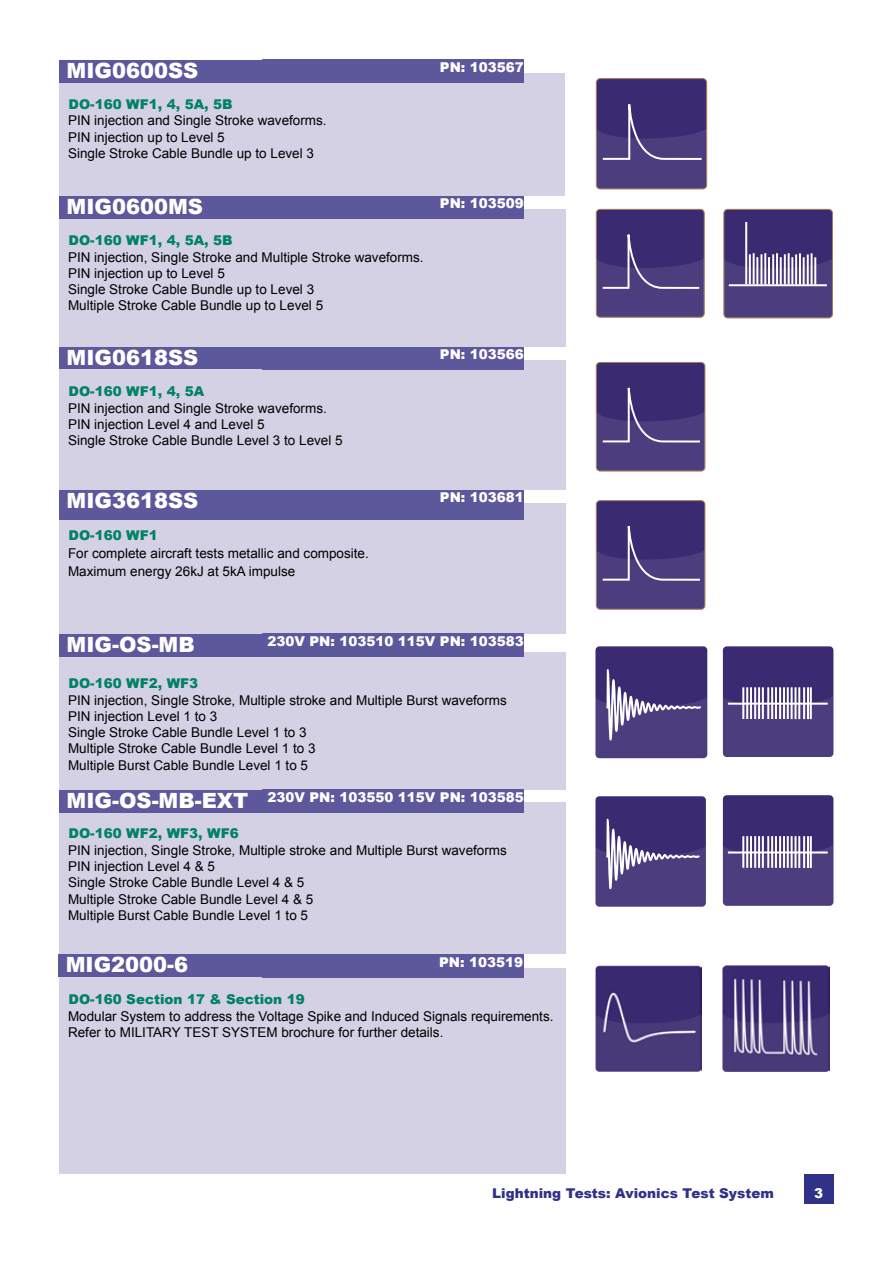
<style>
.page{position:relative;width:893px;height:1263px;background:#fff}
.page>*{position:absolute;margin:0;border:0;box-sizing:border-box;transform-origin:0 0}
.t1{font:900 21px "Arial";color:#fff}
.t2{font:13.5px/16.2px "Arial";color:#000}
.t3{font:900 13.5px "Arial";color:#008265}
.t4{font:900 13.5px "Arial";color:#fff}
.t5{font:900 13.5px "Arial";color:#303188}
.s1{font-size:21px}
</style>
<div class="page">
<div style="left:804px;top:1174px;width:29px;height:29px;background:#303188"></div>
<div style="left:60px;top:504px;width:506px;height:130px;background:#d4d1e4"></div>
<div style="left:60px;top:490px;width:203px;height:30px;background:#5d579c"></div>
<div style="left:263px;top:489px;width:261px;height:31px;background:#5d579c"></div>
<div style="left:60px;top:360px;width:506px;height:129px;background:#d4d1e4"></div>
<div style="left:60px;top:347px;width:203px;height:22px;background:#5d579c"></div>
<div style="left:263px;top:346px;width:261px;height:23px;background:#5d579c"></div>
<div style="left:60px;top:209px;width:506px;height:137px;background:#d4d1e4"></div>
<div style="left:60px;top:196px;width:203px;height:23px;background:#5d579c"></div>
<div style="left:263px;top:196px;width:261px;height:23px;background:#5d579c"></div>
<div style="left:60px;top:73px;width:505px;height:123px;background:#d4d1e4"></div>
<div style="left:60px;top:60px;width:203px;height:23px;background:#5d579c"></div>
<div style="left:263px;top:60px;width:261px;height:23px;background:#5d579c"></div>
<div style="left:724px;top:209px;width:108px;height:109px;background:#392a71;border-radius:4px"></div>
<div style="left:723px;top:209px;width:110px;height:109px;border:1px solid #a97b50;border-radius:4px"></div>
<svg style="left:724px;top:259px;width:108px;height:59px;background:#50427f"></svg>
<hr style="left:729px;top:284px;width:98px;height:2px;background:#fff">
<hr style="left:745px;top:222px;width:2px;height:62px;background:#fff">
<hr style="left:749px;top:254px;width:2px;height:30px;background:#fff">
<hr style="left:753px;top:253px;width:2px;height:31px;background:#fff">
<hr style="left:756px;top:257px;width:2px;height:27px;background:#fff">
<hr style="left:760px;top:254px;width:2px;height:30px;background:#fff">
<hr style="left:764px;top:253px;width:2px;height:31px;background:#fff">
<hr style="left:768px;top:257px;width:2px;height:27px;background:#fff">
<hr style="left:772px;top:254px;width:2px;height:30px;background:#fff">
<hr style="left:776px;top:253px;width:2px;height:31px;background:#fff">
<hr style="left:780px;top:257px;width:2px;height:27px;background:#fff">
<hr style="left:784px;top:254px;width:2px;height:30px;background:#fff">
<hr style="left:788px;top:253px;width:2px;height:31px;background:#fff">
<hr style="left:791px;top:257px;width:2px;height:27px;background:#fff">
<hr style="left:795px;top:254px;width:2px;height:31px;background:#fff">
<hr style="left:799px;top:253px;width:2px;height:32px;background:#fff">
<hr style="left:803px;top:257px;width:2px;height:28px;background:#fff">
<hr style="left:807px;top:254px;width:2px;height:31px;background:#fff">
<hr style="left:811px;top:253px;width:2px;height:32px;background:#fff">
<hr style="left:814px;top:257px;width:2px;height:28px;background:#fff">
<div style="left:596px;top:79px;width:111px;height:110px;background:#392a71;border-radius:4px"></div>
<div style="left:596px;top:78px;width:111px;height:111px;border:1px solid #a97b50;border-radius:4px"></div>
<svg style="left:596px;top:102px;width:110px;height:87px"></svg>
<div style="left:596px;top:362px;width:109px;height:109px;background:#392a71;border-radius:4px"></div>
<div style="left:596px;top:362px;width:109px;height:109px;border:1px solid #a97b50;border-radius:4px"></div>
<svg style="left:596px;top:386px;width:109px;height:85px"></svg>
<div style="left:596px;top:501px;width:109px;height:108px;background:#392a71;border-radius:4px"></div>
<div style="left:596px;top:500px;width:109px;height:110px;border:1px solid #a97b50;border-radius:4px"></div>
<svg style="left:596px;top:524px;width:109px;height:85px"></svg>
<div style="left:595px;top:646px;width:112px;height:112px;background:#392a71;border-radius:4px"></div>
<svg style="left:595px;top:669px;width:112px;height:89px"></svg>
<div style="left:595px;top:796px;width:111px;height:111px;background:#392a71;border-radius:4px"></div>
<svg style="left:595px;top:819px;width:111px;height:88px"></svg>
<div style="left:596px;top:209px;width:108px;height:108px;background:#392a71;border-radius:4px"></div>
<div style="left:596px;top:209px;width:108px;height:109px;border:1px solid #a97b50;border-radius:4px"></div>
<svg style="left:596px;top:233px;width:108px;height:84px"></svg>
<img style="left:595px;top:965px;width:107px;height:107px">
<img style="left:723px;top:965px;width:106px;height:107px">
<div style="left:60px;top:652px;width:506px;height:137px;background:#d4d1e4"></div>
<div style="left:60px;top:634px;width:203px;height:23px;background:#5d579c"></div>
<div style="left:263px;top:634px;width:261px;height:23px;background:#5d579c"></div>
<div style="left:60px;top:802px;width:506px;height:152px;background:#d4d1e4"></div>
<div style="left:60px;top:790px;width:203px;height:23px;background:#5d579c"></div>
<div style="left:263px;top:789px;width:261px;height:24px;background:#5d579c"></div>
<div style="left:60px;top:968px;width:506px;height:206px;background:#d4d1e4"></div>
<div style="left:59px;top:954px;width:203px;height:23px;background:#5d579c"></div>
<div style="left:262px;top:954px;width:261px;height:23px;background:#5d579c"></div>
<div style="left:723px;top:646px;width:110px;height:111px;background:#392a71;border-radius:4px"></div>
<svg style="left:723px;top:696px;width:110px;height:61px;background:#4d3f7f"></svg>
<hr style="left:728px;top:703px;width:100px;height:2px;background:#fff">
<hr style="left:742px;top:687px;width:2px;height:32px;background:#fff">
<hr style="left:746px;top:687px;width:2px;height:32px;background:#fff">
<hr style="left:750px;top:687px;width:2px;height:32px;background:#fff">
<hr style="left:754px;top:687px;width:2px;height:32px;background:#fff">
<hr style="left:758px;top:687px;width:2px;height:32px;background:#fff">
<hr style="left:762px;top:687px;width:2px;height:32px;background:#fff">
<hr style="left:767px;top:687px;width:2px;height:32px;background:#fff">
<hr style="left:771px;top:687px;width:2px;height:32px;background:#fff">
<hr style="left:775px;top:687px;width:2px;height:32px;background:#fff">
<hr style="left:779px;top:687px;width:2px;height:32px;background:#fff">
<hr style="left:783px;top:687px;width:2px;height:32px;background:#fff">
<hr style="left:787px;top:687px;width:2px;height:32px;background:#fff">
<hr style="left:791px;top:687px;width:2px;height:32px;background:#fff">
<hr style="left:794px;top:687px;width:2px;height:32px;background:#fff">
<hr style="left:798px;top:687px;width:2px;height:32px;background:#fff">
<hr style="left:803px;top:687px;width:2px;height:32px;background:#fff">
<hr style="left:807px;top:687px;width:2px;height:32px;background:#fff">
<hr style="left:810px;top:687px;width:2px;height:32px;background:#fff">
<div style="left:723px;top:795px;width:110px;height:111px;background:#392a71;border-radius:4px"></div>
<svg style="left:723px;top:845px;width:110px;height:60px;background:#4e407f"></svg>
<hr style="left:728px;top:851px;width:100px;height:2px;background:#fff">
<hr style="left:742px;top:836px;width:2px;height:32px;background:#fff">
<hr style="left:746px;top:836px;width:2px;height:32px;background:#fff">
<hr style="left:750px;top:836px;width:2px;height:32px;background:#fff">
<hr style="left:754px;top:836px;width:2px;height:32px;background:#fff">
<hr style="left:758px;top:836px;width:2px;height:32px;background:#fff">
<hr style="left:762px;top:836px;width:2px;height:32px;background:#fff">
<hr style="left:767px;top:836px;width:2px;height:32px;background:#fff">
<hr style="left:771px;top:836px;width:2px;height:32px;background:#fff">
<hr style="left:775px;top:836px;width:2px;height:32px;background:#fff">
<hr style="left:779px;top:836px;width:2px;height:32px;background:#fff">
<hr style="left:783px;top:836px;width:2px;height:32px;background:#fff">
<hr style="left:787px;top:836px;width:2px;height:32px;background:#fff">
<hr style="left:791px;top:836px;width:2px;height:32px;background:#fff">
<hr style="left:794px;top:836px;width:2px;height:32px;background:#fff">
<hr style="left:798px;top:836px;width:2px;height:32px;background:#fff">
<hr style="left:803px;top:836px;width:2px;height:32px;background:#fff">
<hr style="left:807px;top:836px;width:2px;height:32px;background:#fff">
<hr style="left:810px;top:836px;width:2px;height:32px;background:#fff">
<h1 class="t1" style="left:67px;top:55px;width:133px">MIG0600SS</h1>
<p class="t4" style="left:440px;top:58px;width:86px">PN: 103567</p>
<p class="t3" style="left:69px;top:94px;width:166px">DO-160 WF1, 4, 5A, 5B</p>
<p class="t2" style="left:68px;top:113px;width:260px">PIN injection and Single Stroke waveforms.<br>PIN injection up to Level 5<br>Single Stroke Cable Bundle up to Level 3</p>
<h1 class="t1" style="left:67px;top:191px;width:138px">MIG0600MS</h1>
<p class="t4" style="left:440px;top:194px;width:86px">PN: 103509</p>
<p class="t3" style="left:69px;top:231px;width:166px">DO-160 WF1, 4, 5A, 5B</p>
<p class="t2" style="left:68px;top:249px;width:357px">PIN injection, Single Stroke and Multiple Stroke waveforms.<br>PIN injection up to Level 5<br>Single Stroke Cable Bundle up to Level 3<br>Multiple Stroke Cable Bundle up to Level 5</p>
<h1 class="t1" style="left:67px;top:342px;width:133px">MIG0618SS</h1>
<p class="t4" style="left:440px;top:344px;width:86px">PN: 103566</p>
<p class="t3" style="left:69px;top:382px;width:137px">DO-160 WF1, 4, 5A</p>
<p class="t2" style="left:68px;top:400px;width:276px">PIN injection and Single Stroke waveforms.<br>PIN injection Level 4 and Level 5<br>Single Stroke Cable Bundle Level 3 to Level 5</p>
<h1 class="t1" style="left:67px;top:485px;width:133px">MIG3618SS</h1>
<p class="t4" style="left:440px;top:487px;width:86px">PN: 103681</p>
<p class="t3" style="left:69px;top:525px;width:91px">DO-160 WF1</p>
<p class="t2" style="left:68px;top:544px;width:302px;line-height:18px">For complete aircraft tests metallic and composite.<br>Maximum energy 26kJ at 5kA impulse</p>
<h1 class="t1" style="left:67px;top:629px;width:130px">MIG-OS-MB</h1>
<p class="t4" style="left:267px;top:632px;width:258px">230V PN: 103510 115V PN: 103583</p>
<p class="t3" style="left:69px;top:674px;width:131px">DO-160 WF2, WF3</p>
<p class="t2" style="left:68px;top:692px;width:440px">PIN injection, Single Stroke, Multiple stroke and Multiple Burst waveforms PIN injection Level 1 to 3<br>Single Stroke Cable Bundle Level 1 to 3<br>Multiple Stroke Cable Bundle Level 1 to 3<br>Multiple Burst Cable Bundle Level 1 to 5</p>
<p class="t4" style="left:67px;top:787px;width:459px"><span class="s1">MIG-OS-MB-EXT</span> 230V PN: 103550 115V PN: 103585</p>
<p class="t3" style="left:69px;top:824px;width:172px">DO-160 WF2, WF3, WF6</p>
<p class="t2" style="left:68px;top:842px;width:440px">PIN injection, Single Stroke, Multiple stroke and Multiple Burst waveforms PIN injection Level 4 &amp; 5<br>Single Stroke Cable Bundle Level 4 &amp; 5<br>Multiple Stroke Cable Bundle Level 4 &amp; 5<br>Multiple Burst Cable Bundle Level 1 to 5</p>
<h1 class="t1" style="left:66px;top:950px;width:124px">MIG2000-6</h1>
<p class="t4" style="left:439px;top:952px;width:86px">PN: 103519</p>
<p class="t3" style="left:69px;top:990px;width:238px">DO-160 Section 17 &amp; Section 19</p>
<p class="t2" style="left:68px;top:1008px;width:487px">Modular System to address the Voltage Spike and Induced Signals requirements.<br>Refer to MILITARY TEST SYSTEM brochure for further details.</p>
<p class="t5" style="left:492px;top:1183px;width:283px">Lightning Tests: Avionics Test System</p>
<p class="t4" style="left:814px;top:1183px;width:11px">3</p>
</div>
